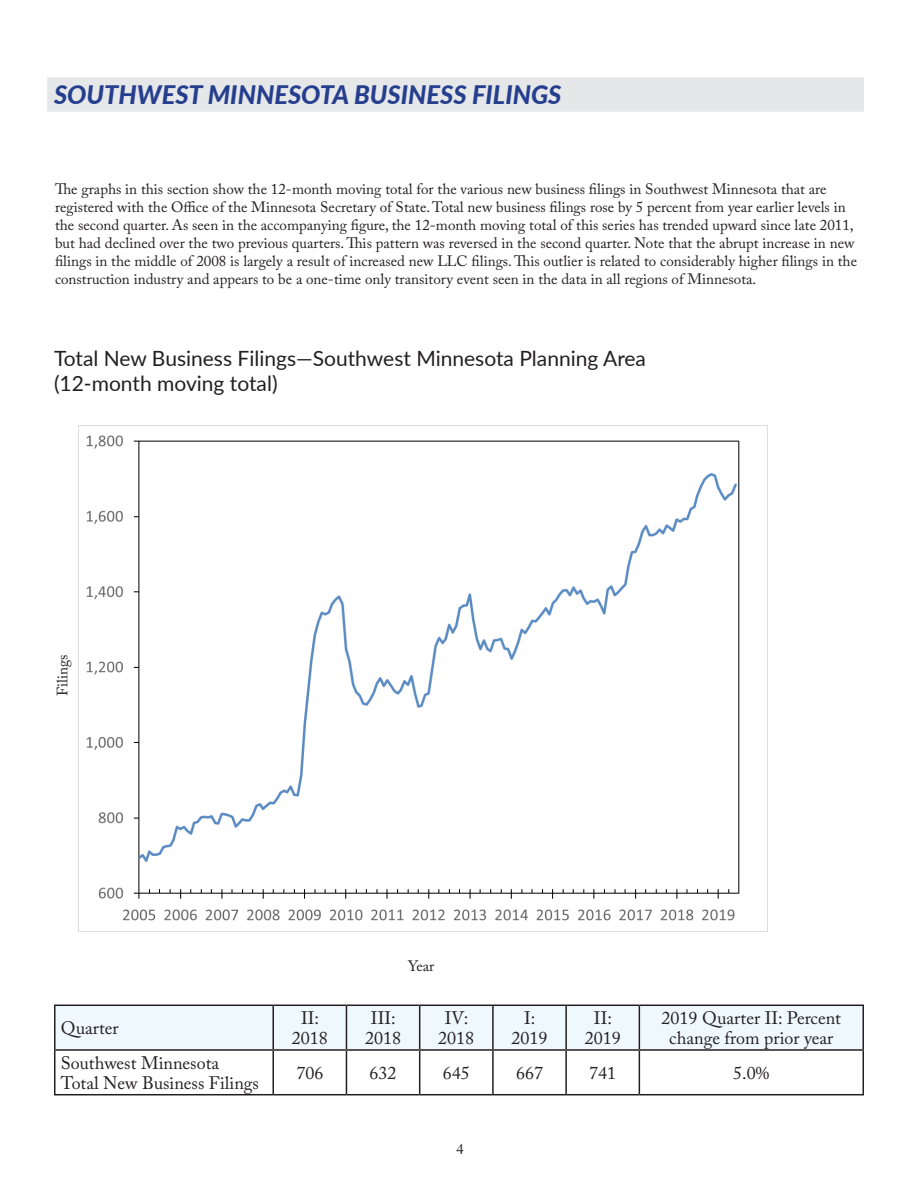
<style>
.page{position:relative;width:918px;height:1188px;background:#fff}
.page>*{position:absolute;margin:0;border:0;box-sizing:border-box;transform-origin:0 0}
.t1{font:italic 800 25.5px "Lato";color:#253f8e}
.t2{font:21px/25.2px "Lato";color:#231f20}
.t3{font:18px/19.5px "Adobe Caslon Pro";color:#231f20;text-align:center}
.t4{font:15px/18px "Adobe Caslon Pro";color:#231f20}
</style>
<div class="page">
<div style="left:47px;top:77px;width:817px;height:35px;background:#e6e7e9"></div>
<img style="left:78px;top:426px;width:662px;height:505px">
<div style="left:56px;top:1006px;width:806px;height:43px;background:#eef8fd"></div>
<hr style="left:54px;top:1005px;width:219px;height:1px;background:#231f20">
<hr style="left:54px;top:1006px;width:2px;height:43px;background:#231f20">
<hr style="left:273px;top:1005px;width:73px;height:1px;background:#231f20">
<hr style="left:272px;top:1006px;width:2px;height:43px;background:#231f20">
<hr style="left:346px;top:1005px;width:74px;height:1px;background:#231f20">
<hr style="left:346px;top:1006px;width:1px;height:43px;background:#231f20">
<hr style="left:420px;top:1005px;width:73px;height:1px;background:#231f20">
<hr style="left:419px;top:1006px;width:1px;height:43px;background:#231f20">
<hr style="left:493px;top:1005px;width:73px;height:1px;background:#231f20">
<hr style="left:492px;top:1006px;width:2px;height:43px;background:#231f20">
<hr style="left:566px;top:1005px;width:73px;height:1px;background:#231f20">
<hr style="left:565px;top:1006px;width:2px;height:43px;background:#231f20">
<hr style="left:639px;top:1005px;width:225px;height:1px;background:#231f20">
<hr style="left:639px;top:1006px;width:1px;height:43px;background:#231f20">
<hr style="left:862px;top:1006px;width:2px;height:43px;background:#231f20">
<hr style="left:54px;top:1049px;width:219px;height:2px;background:#231f20">
<hr style="left:54px;top:1051px;width:2px;height:43px;background:#231f20">
<hr style="left:273px;top:1049px;width:73px;height:2px;background:#231f20">
<hr style="left:272px;top:1051px;width:2px;height:43px;background:#231f20">
<hr style="left:346px;top:1049px;width:74px;height:2px;background:#231f20">
<hr style="left:346px;top:1051px;width:1px;height:43px;background:#231f20">
<hr style="left:420px;top:1049px;width:73px;height:2px;background:#231f20">
<hr style="left:419px;top:1051px;width:1px;height:43px;background:#231f20">
<hr style="left:493px;top:1049px;width:73px;height:2px;background:#231f20">
<hr style="left:492px;top:1051px;width:2px;height:43px;background:#231f20">
<hr style="left:566px;top:1049px;width:73px;height:2px;background:#231f20">
<hr style="left:565px;top:1051px;width:2px;height:43px;background:#231f20">
<hr style="left:639px;top:1049px;width:225px;height:2px;background:#231f20">
<hr style="left:639px;top:1051px;width:1px;height:43px;background:#231f20">
<hr style="left:862px;top:1051px;width:2px;height:43px;background:#231f20">
<hr style="left:54px;top:1094px;width:219px;height:1px;background:#231f20">
<hr style="left:273px;top:1094px;width:73px;height:1px;background:#231f20">
<hr style="left:346px;top:1094px;width:74px;height:1px;background:#231f20">
<hr style="left:420px;top:1094px;width:73px;height:1px;background:#231f20">
<hr style="left:493px;top:1094px;width:73px;height:1px;background:#231f20">
<hr style="left:566px;top:1094px;width:73px;height:1px;background:#231f20">
<hr style="left:639px;top:1094px;width:225px;height:1px;background:#231f20">
<h1 class="t1" style="left:54px;top:76px;width:331px">SOUTHWEST MINNESOTA BUSINESS</h1>
<h1 class="t1" style="left:472px;top:76px;width:26px">FILIN</h1>
<h1 class="t1" style="left:531px;top:76px;width:32px">GS</h1>
<p class="t4" style="left:55px;top:180px;width:804px">The graphs in this section show the 12-month moving total for the various new business filings in Southwest Minnesota that are registered with the Office of the Minnesota Secretary of State. Total new business filings rose by 5 percent from year earlier levels in the second quarter. As seen in the accompanying figure, the 12-month moving total of this series has trended upward since late 2011, but had declined over the two previous quarters. This pattern was reversed in the second quarter. Note that the abrupt increase in new filings in the middle of 2008 is largely a result of increased new LLC filings. This outlier is related to considerably higher filings in the construction industry and appears to be a one-time only transitory event seen in the data in all regions of Minnesota.</p>
<h2 class="t2" style="left:54px;top:345px;width:594px">Total New Business Filings—Southwest Minnesota Planning Area (12-month moving total)</h2>
<p class="t4" style="left:53px;top:696px;width:43px;rotate:-90deg">Filings</p>
<p class="t4" style="left:408px;top:957px;width:28px">Year</p>
<p class="t3" style="left:61px;top:1018px;width:60px">Quarter</p>
<p class="t3" style="left:292px;top:1009px;width:37px">II:<br>2018</p>
<p class="t3" style="left:365px;top:1009px;width:37px">III:<br>2018</p>
<p class="t3" style="left:438px;top:1009px;width:37px">IV:<br>2018</p>
<p class="t3" style="left:512px;top:1009px;width:37px">I:<br>2019</p>
<p class="t3" style="left:585px;top:1009px;width:37px">II:<br>2019</p>
<p class="t3" style="left:662px;top:1009px;width:181px">2019 Quarter II: Percent change from prior year</p>
<p class="t3" style="left:61px;top:1053px;width:200px;text-align:left">Southwest Minnesota<br>Total New Business Filings</p>
<p class="t3" style="left:296px;top:1063px;width:28px">706</p>
<p class="t3" style="left:370px;top:1063px;width:28px">632</p>
<p class="t3" style="left:443px;top:1063px;width:28px">645</p>
<p class="t3" style="left:516px;top:1063px;width:28px">667</p>
<p class="t3" style="left:589px;top:1063px;width:28px">741</p>
<p class="t3" style="left:733px;top:1063px;width:38px">5.0%</p>
<p class="t4" style="left:456px;top:1139px;width:9px">4</p>
</div>
